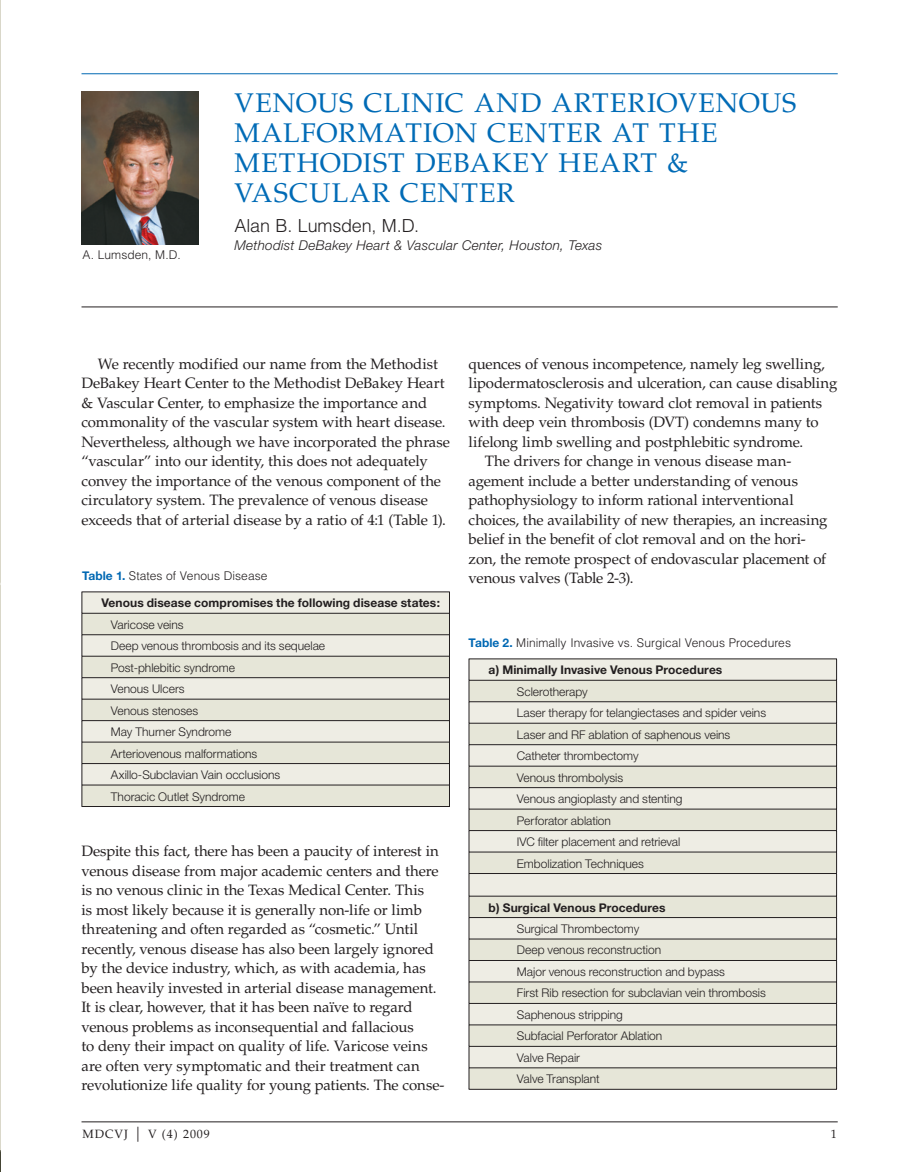
<style>
.page{position:relative;width:919px;height:1172px;background:#fff}
.page>*{position:absolute;margin:0;border:0;box-sizing:border-box;transform-origin:0 0}
.t1{font:27px/30px "Palatino LT Std";letter-spacing:.035em;color:#006bb6}
.t2{font:300 18px "Helvetica";letter-spacing:-.01em;color:#231f20}
.t3{font:15px/19.5px "Palatino LT Std";letter-spacing:-.01em;color:#231f20}
.t4{font:italic 300 13.5px "Helvetica Neue";letter-spacing:.015em;color:#231f20}
.t5{font:300 12px/21.5px "Helvetica Neue";color:#231f20}
.t6{font:700 12px "Helvetica Neue";letter-spacing:.005em;color:#231f20}
.t7{font:300 12px "Helvetica";letter-spacing:.005em;color:#231f20}
.t8{font:12px "Palatino LT Std";letter-spacing:.08em;color:#231f20}
.s1{font-family:"Helvetica Neue";font-weight:700;color:#0168b3}
.s2{font-size:15px}
</style>
<div class="page">
<hr style="left:81px;top:1121px;width:756px;height:1px;background:#231f20">
<hr style="left:81px;top:73px;width:756px;height:1px;background:#0168b3">
<img style="left:0;top:1px;width:1px;height:1149px">
<img style="left:81px;top:91px;width:117px;height:153px">
<hr style="left:81px;top:307px;width:756px;height:1px;background:#231f20">
<svg style="left:82px;top:592px;width:367px;height:21px;background:#e7e6dd"></svg>
<svg style="left:82px;top:614px;width:367px;height:192px;background:#e7e6da"></svg>
<hr style="left:81px;top:591px;width:369px;height:1px;background:#231f20">
<hr style="left:81px;top:613px;width:369px;height:1px;background:#231f20">
<hr style="left:81px;top:634px;width:369px;height:1px;background:#231f20">
<hr style="left:81px;top:656px;width:369px;height:1px;background:#231f20">
<hr style="left:81px;top:677px;width:369px;height:1px;background:#231f20">
<hr style="left:81px;top:699px;width:369px;height:1px;background:#231f20">
<hr style="left:81px;top:720px;width:369px;height:1px;background:#231f20">
<hr style="left:81px;top:742px;width:369px;height:1px;background:#231f20">
<hr style="left:81px;top:763px;width:369px;height:1px;background:#231f20">
<hr style="left:81px;top:785px;width:369px;height:1px;background:#231f20">
<svg style="left:81px;top:592px;width:1px;height:214px"></svg>
<svg style="left:449px;top:592px;width:1px;height:214px"></svg>
<hr style="left:81px;top:806px;width:369px;height:1px;background:#231f20">
<svg style="left:469px;top:659px;width:367px;height:21px;background:#e7e6dd"></svg>
<svg style="left:469px;top:681px;width:367px;height:408px;background:#e7e6db"></svg>
<hr style="left:468px;top:658px;width:369px;height:1px;background:#231f20">
<hr style="left:468px;top:680px;width:369px;height:1px;background:#231f20">
<hr style="left:468px;top:701px;width:369px;height:1px;background:#231f20">
<hr style="left:468px;top:723px;width:369px;height:1px;background:#231f20">
<hr style="left:468px;top:744px;width:369px;height:1px;background:#231f20">
<hr style="left:468px;top:766px;width:369px;height:1px;background:#231f20">
<hr style="left:468px;top:787px;width:369px;height:1px;background:#231f20">
<hr style="left:468px;top:809px;width:369px;height:1px;background:#231f20">
<hr style="left:468px;top:830px;width:369px;height:1px;background:#231f20">
<hr style="left:468px;top:852px;width:369px;height:1px;background:#231f20">
<hr style="left:468px;top:873px;width:369px;height:1px;background:#231f20">
<hr style="left:468px;top:896px;width:369px;height:1px;background:#231f20">
<hr style="left:468px;top:917px;width:369px;height:1px;background:#231f20">
<hr style="left:468px;top:939px;width:369px;height:1px;background:#231f20">
<hr style="left:468px;top:960px;width:369px;height:1px;background:#231f20">
<hr style="left:468px;top:981px;width:369px;height:1px;background:#231f20">
<hr style="left:468px;top:1003px;width:369px;height:1px;background:#231f20">
<hr style="left:468px;top:1024px;width:369px;height:1px;background:#231f20">
<hr style="left:468px;top:1046px;width:369px;height:1px;background:#231f20">
<hr style="left:468px;top:1067px;width:369px;height:1px;background:#231f20">
<svg style="left:468px;top:659px;width:1px;height:430px"></svg>
<svg style="left:836px;top:659px;width:1px;height:430px"></svg>
<hr style="left:468px;top:1089px;width:369px;height:1px;background:#231f20">
<svg style="left:0;top:1150px;width:1px;height:22px"></svg>
<p class="t7" style="left:82px;top:250px;width:100px">A. Lumsden, M.D.</p>
<h1 class="t1" style="left:234px;top:90px;width:563px">VENOUS CLINIC AND ARTERIOVENOUS<br>MALFORMATION CENTER AT THE<br>METHODIST DEBAKEY HEART &amp;<br>VASCULAR CENTER</h1>
<p class="t2" style="left:234px;top:219px;width:186px">Alan B. Lumsden, M.D.</p>
<p class="t4" style="left:234px;top:240px;width:369px">Methodist DeBakey Heart &amp; Vascular Center, Houston, Texas</p>
<p class="t3" style="left:81px;top:355px;width:370px;text-indent:16px">We recently modified our name from the Methodist DeBakey Heart Center to the Methodist DeBakey Heart &amp; Vascular Center, to emphasize the importance and commonality of the vascular system with heart disease.<br>Nevertheless, although we have incorporated the phrase “vascular” into our identity, this does not adequately convey the importance of the venous component of the circulatory system. The prevalence of venous disease exceeds that of arterial disease by a ratio of 4:1 (Table 1).</p>
<p class="t7" style="left:82px;top:571px;width:187px"><span class="s1">Table 1.</span> States of Venous Disease</p>
<p class="t6" style="left:101px;top:599px;width:340px">Venous disease compromises the following disease states:</p>
<p class="t5" style="left:111px;top:615px;width:216px">Varicose veins<br>Deep venous thrombosis and its sequelae<br>Post-phlebitic syndrome<br>Venous Ulcers<br>Venous stenoses<br>May Thurner Syndrome<br>Arteriovenous malformations<br>Axillo-Subclavian Vain occlusions<br>Thoracic Outlet Syndrome</p>
<p class="t3" style="left:81px;top:843px;width:364px">Despite this fact, there has been a paucity of interest in venous disease from major academic centers and there is no venous clinic in the Texas Medical Center. This<br>is most likely because it is generally non-life or limb threatening and often regarded as “cosmetic.” Until recently, venous disease has also been largely ignored by the device industry, which, as with academia, has been heavily invested in arterial disease management.<br>It is clear, however, that it has been naïve to regard venous problems as inconsequential and fallacious<br>to deny their impact on quality of life. Varicose veins are often very symptomatic and their treatment can revolutionize life quality for young patients. The conse-</p>
<p class="t3" style="left:468px;top:355px;width:358px">quences of venous incompetence, namely leg swelling,</p>
<p class="t3" style="left:468px;top:375px;width:370px">lipodermatosclerosis and ulceration, can cause disabling</p>
<p class="t3" style="left:468px;top:394px;width:355px">symptoms. Negativity toward clot removal in patients</p>
<p class="t3" style="left:468px;top:414px;width:351px">with deep vein thrombosis (DVT) condemns many to</p>
<p class="t3" style="left:468px;top:433px;width:336px">lifelong limb swelling and postphlebitic syndrome.</p>
<p class="t3" style="left:485px;top:453px;width:308px">The drivers for change in venous disease man-</p>
<p class="t3" style="left:468px;top:472px;width:331px">agement include a better understanding of venous</p>
<p class="t3" style="left:468px;top:492px;width:327px">pathophysiology to inform rational interventional</p>
<p class="t3" style="left:468px;top:511px;width:360px">choices, the availability of new therapies, an increasing</p>
<p class="t3" style="left:468px;top:531px;width:339px">belief in the benefit of clot removal and on the hori-</p>
<p class="t3" style="left:468px;top:550px;width:359px">zon, the remote prospect of endovascular placement of</p>
<p class="t3" style="left:468px;top:570px;width:166px">venous valves (Table 2-3).</p>
<p class="t7" style="left:468px;top:638px;width:324px"><span class="s1">Table 2.</span> Minimally Invasive vs. Surgical Venous Procedures</p>
<p class="t6" style="left:488px;top:666px;width:235px">a) Minimally Invasive Venous Procedures</p>
<p class="t5" style="left:517px;top:682px;width:251px">Sclerotherapy<br>Laser therapy for telangiectases and spider veins<br>Laser and RF ablation of saphenous veins<br>Catheter thrombectomy<br>Venous thrombolysis<br>Venous angioplasty and stenting<br>Perforator ablation<br>IVC filter placement and retrieval<br>Embolization Techniques</p>
<p class="t6" style="left:488px;top:903px;width:179px">b) Surgical Venous Procedures</p>
<p class="t5" style="left:517px;top:919px;width:250px">Surgical Thrombectomy<br>Deep venous reconstruction<br>Major venous reconstruction and bypass<br>First Rib resection for subclavian vein thrombosis<br>Saphenous stripping<br>Subfacial Perforator Ablation<br>Valve Repair<br>Valve Transplant</p>
<p class="t8" style="left:83px;top:1129px;width:129px">MDCVJ <span class="s2">|</span> V (4) 2009</p>
<p class="t8" style="left:830px;top:1129px;width:7px">1</p>
</div>
